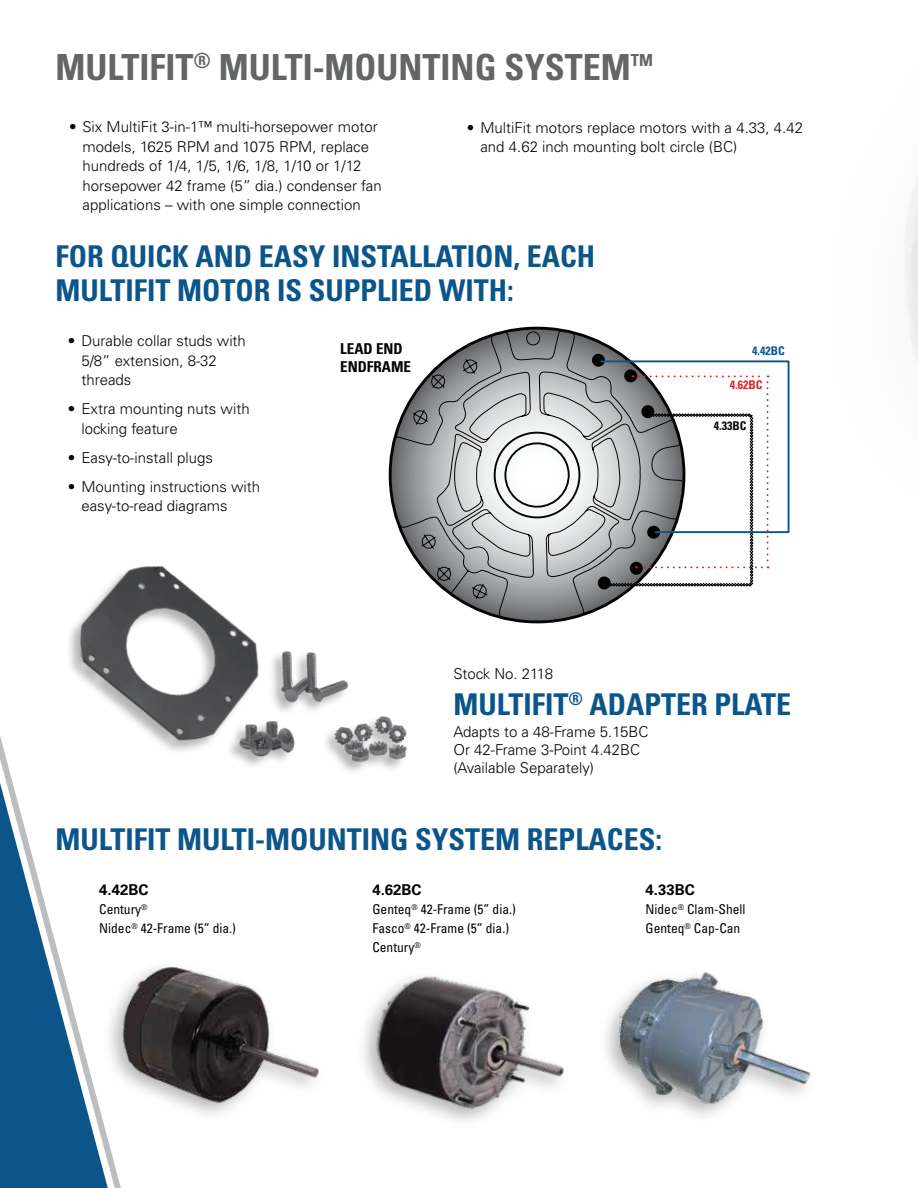
<style>
.page{position:relative;width:918px;height:1188px;background:#fff}
.page>*{position:absolute;margin:0;border:0;box-sizing:border-box;transform-origin:0 0}
.t1{font:700 condensed 36px "Univers LT Std";color:#636566}
.t2{font:700 condensed 30px/34.5px "Univers LT Std";color:#0b558b}
.t3{font:300 15px/19.5px "Univers LT Std";color:#040503}
.t4{font:700 15px "Univers LT Std";color:#040503}
.t5{font:700 condensed 15px/18px "Univers LT Std";color:#040503}
.t6{font:condensed 13.5px/18.9px "Univers LT Std";color:#040503}
.t7{font:700 condensed 12px "Univers LT Std";color:#0b558b}
.t8{font:700 condensed 12px "Univers LT Std";color:#d3232a}
.t9{font:700 condensed 12px "Univers LT Std";color:#040503}
</style>
<div class="page">
<img style="left:689px;top:178px;width:229px;height:409px">
<div style="left:356px;top:969px;width:215px;height:160px;background:#040503;opacity:.3"></div>
<img style="left:371px;top:969px;width:197px;height:146px">
<img style="left:246px;top:985px;width:73px;height:110px">
<img style="left:611px;top:972px;width:200px;height:135px">
<div style="left:321px;top:716px;width:86px;height:60px;background:#040503;opacity:.3"></div>
<img style="left:333px;top:716px;width:74px;height:48px">
<div style="left:268px;top:650px;width:81px;height:66px;background:#040503;opacity:.3"></div>
<img style="left:285px;top:650px;width:64px;height:56px">
<img style="left:246px;top:634px;width:39px;height:79px">
<img style="left:246px;top:713px;width:63px;height:52px">
<svg style="left:388px;top:326px;width:301px;height:298px"></svg>
<svg style="left:394px;top:329px;width:291px;height:290px"></svg>
<svg style="left:599px;top:359px;width:191px;height:227px"></svg>
<svg style="left:0;top:566px;width:246px;height:622px"></svg>
<svg style="left:0;top:783px;width:108px;height:405px"></svg>
<h1 class="t1" style="left:56px;top:45px;width:599px">MULTIFIT<sup>®</sup> MULTI-MOUNTING SYSTEM<sup>TM</sup></h1>
<p class="t3" style="left:82px;top:117px;width:301px;text-indent:-14px">• Six MultiFit 3-in-1™ multi-horsepower motor models, 1625 RPM and 1075 RPM, replace hundreds of 1/4, 1/5, 1/6, 1/8, 1/10 or 1/12 horsepower 42 frame (5” dia.) condenser fan applications – with one simple connection</p>
<p class="t3" style="left:480px;top:118px;width:324px;text-indent:-14px">• MultiFit motors replace motors with a 4.33, 4.42 and 4.62 inch mounting bolt circle (BC)</p>
<h2 class="t2" style="left:55px;top:239px;width:541px">FOR QUICK AND EASY INSTALLATION, EACH<br>MULTIFIT MOTOR IS SUPPLIED WITH:</h2>
<p class="t3" style="left:81px;top:331px;width:166px;text-indent:-14px">• Durable collar studs with<br>5/8” extension, 8-32 threads</p>
<p class="t3" style="left:81px;top:399px;width:170px;text-indent:-14px">• Extra mounting nuts with locking feature</p>
<p class="t3" style="left:68px;top:448px;width:147px">• Easy-to-install plugs</p>
<p class="t3" style="left:81px;top:476px;width:180px;text-indent:-14px">• Mounting instructions with easy-to-read diagrams</p>
<p class="t5" style="left:340px;top:339px;width:72px">LEAD END<br>ENDFRAME</p>
<p class="t7" style="left:752px;top:344px;width:34px">4.42BC</p>
<p class="t8" style="left:730px;top:378px;width:34px">4.62BC</p>
<p class="t9" style="left:714px;top:419px;width:34px">4.33BC</p>
<p class="t3" style="left:453px;top:664px;width:101px">Stock No. 2118</p>
<h2 class="t2" style="left:453px;top:687px;width:339px">MULTIFIT<sup>®</sup> ADAPTER PLATE</h2>
<p class="t3" style="left:453px;top:723px;width:196px;line-height:18px">Adapts to a 48-Frame 5.15BC<br>Or 42-Frame 3-Point 4.42BC (Available Separately)</p>
<h2 class="t2" style="left:56px;top:822px;width:608px">MULTIFIT MULTI-MOUNTING SYSTEM REPLACES:</h2>
<p class="t4" style="left:99px;top:881px;width:51px">4.42BC</p>
<p class="t6" style="left:99px;top:900px;width:138px">Century<sup>®<br></sup>Nidec<sup>®</sup> 42-Frame (5” dia.)</p>
<p class="t4" style="left:372px;top:881px;width:51px">4.62BC</p>
<p class="t6" style="left:372px;top:900px;width:145px">Genteq<sup>®</sup> 42-Frame (5” dia.)<br>Fasco<sup>®</sup> 42-Frame (5” dia.)<br>Century<sup>®</sup></p>
<p class="t4" style="left:646px;top:881px;width:51px">4.33BC</p>
<p class="t6" style="left:646px;top:900px;width:102px">Nidec<sup>®</sup> Clam-Shell<br>Genteq<sup>®</sup> Cap-Can</p>
</div>
